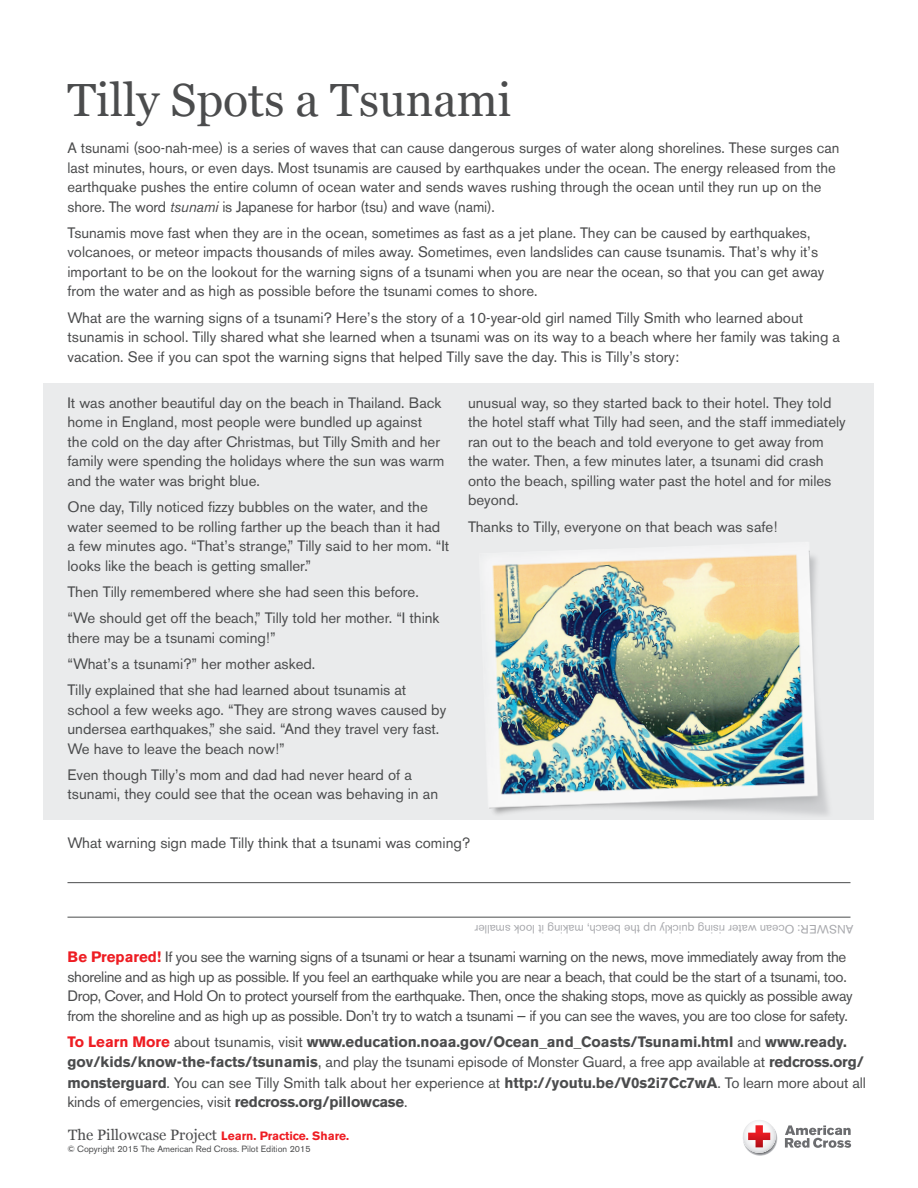
<style>
.page{position:relative;width:918px;height:1188px;background:#fff}
.page>*{position:absolute;margin:0;border:0;box-sizing:border-box;transform-origin:0 0}
.t1{font:46.5px "Georgia";color:#4b4c4d}
.t2{font:15px/19.5px "Akzidenz Grotesk BE";color:#4b4c4d}
.t3{font:15px/19.5px "Akzidenz Grotesk BE";letter-spacing:-.025em;color:#4b4c4d}
.t4{font:700 15px/19.5px "Akzidenz Grotesk BE";color:#4b4c4d}
.t5{font:12px "Akzidenz Grotesk BE";color:#a8a9ad}
.t6{font:700 12px "Akzidenz Grotesk BE";color:#ee1d23}
.t7{font:9px "Akzidenz Grotesk BE";color:#4b4c4d}
.s1{font-style:italic}
.s2{font-weight:700;color:#ee1d23}
.s3{color:#ee1d23}
.s4{font-weight:400}
.s5{font-weight:700}
.s6{font-family:"Georgia";font-weight:400;font-size:15px;color:#4b4c4d}
</style>
<div class="page">
<svg style="left:743px;top:1120px;width:109px;height:36px"></svg>
<div style="left:43px;top:383px;width:830px;height:437px;background:#eaebec"></div>
<hr style="left:68px;top:882px;width:782px;height:1px;background:#4b4c4d">
<hr style="left:68px;top:917px;width:782px;height:1px;background:#4b4c4d">
<img style="left:486px;top:549px;width:343px;height:266px">
<h1 class="t1" style="left:68px;top:66px;width:445px">Tilly Spots a Tsunami</h1>
<p class="t2" style="left:68px;top:138px;width:773px">A tsunami (soo-nah-mee) is a series of waves that can cause dangerous surges of water along shorelines. These surges can last minutes, hours, or even days. Most tsunamis are caused by earthquakes under the ocean. The energy released from the earthquake pushes the entire column of ocean water and sends waves rushing through the ocean until they run up on the shore. The word <span class="s1">tsunami</span> is Japanese for harbor (tsu) and wave (nami).</p>
<p class="t2" style="left:68px;top:223px;width:758px">Tsunamis move fast when they are in the ocean, sometimes as fast as a jet plane. They can be caused by earthquakes, volcanoes, or meteor impacts thousands of miles away. Sometimes, even landslides can cause tsunamis. That’s why it’s important to be on the lookout for the warning signs of a tsunami when you are near the ocean, so that you can get away from the water and as high as possible before the tsunami comes to shore.</p>
<p class="t2" style="left:68px;top:308px;width:774px">What are the warning signs of a tsunami? Here’s the story of a 10-year-old girl named Tilly Smith who learned about tsunamis in school. Tilly shared what she learned when a tsunami was on its way to a beach where her family was taking a vacation. See if you can spot the warning signs that helped Tilly save the day. This is Tilly’s story:</p>
<p class="t2" style="left:68px;top:393px;width:378px">It was another beautiful day on the beach in Thailand. Back home in England, most people were bundled up against the cold on the day after Christmas, but Tilly Smith and her family were spending the holidays where the sun was warm and the water was bright blue.</p>
<p class="t2" style="left:68px;top:497px;width:383px">One day, Tilly noticed fizzy bubbles on the water, and the water seemed to be rolling farther up the beach than it had a few minutes ago. “That’s strange,” Tilly said to her mom. “It looks like the beach is getting smaller.”</p>
<p class="t2" style="left:68px;top:579px;width:373px;line-height:26.2px">Then Tilly remembered where she had seen this before. “We should get off the beach,” Tilly told her mother. “I think</p>
<p class="t2" style="left:68px;top:624px;width:340px;line-height:26.2px">there may be a tsunami coming!”<br>“What’s a tsunami?” her mother asked.<br>Tilly explained that she had learned about tsunamis at</p>
<p class="t2" style="left:68px;top:700px;width:380px">school a few weeks ago. “They are strong waves caused by undersea earthquakes,” she said. “And they travel very fast.<br>We have to leave the beach now!”</p>
<p class="t2" style="left:68px;top:765px;width:372px">Even though Tilly’s mom and dad had never heard of a tsunami, they could see that the ocean was behaving in an</p>
<p class="t2" style="left:468px;top:393px;width:379px">unusual way, so they started back to their hotel. They told the hotel staff what Tilly had seen, and the staff immediately ran out to the beach and told everyone to get away from the water. Then, a few minutes later, a tsunami did crash onto the beach, spilling water past the hotel and for miles beyond.</p>
<p class="t2" style="left:468px;top:517px;width:311px">Thanks to Tilly, everyone on that beach was safe!</p>
<p class="t2" style="left:68px;top:833px;width:404px">What warning sign made Tilly think that a tsunami was coming?</p>
<p class="t5" style="left:854px;top:936px;width:380px;rotate:-180deg">ANSWER: Ocean water rising quickly up the beach, making it look smaller</p>
<p class="t3" style="left:68px;top:947px;width:787px"><span class="s2">Be Prepared!</span> If you see the warning signs of a tsunami or hear a tsunami warning on the news, move immediately away from the shoreline and as high up as possible. If you feel an earthquake while you are near a beach, that could be the start of a tsunami, too.<br>Drop, Cover, and Hold On to protect yourself from the earthquake. Then, once the shaking stops, move as quickly as possible away from the shoreline and as high up as possible. Don’t try to watch a tsunami — if you can see the waves, you are too close for safety.</p>
<p class="t4" style="left:68px;top:1032px;width:798px"><span class="s3">To Learn More</span> <span class="s4">about tsunamis, visit</span> www.education.noaa.gov/Ocean_and_Coasts/Tsunami.html <span class="s4">and</span> www.ready. gov/kids/know-the-facts/tsunamis<span class="s4">, and play the tsunami episode of Monster Guard, a free app available at</span> redcross.org/</p>
<p class="t2" style="left:68px;top:1073px;width:800px"><span class="s5">monsterguard</span>. You can see Tilly Smith talk about her experience at <span class="s5">http://youtu.be/V0s2i7Cc7wA</span>. To learn more about all kinds of emergencies, visit <span class="s5">redcross.org/pillowcase</span>.</p>
<p class="t6" style="left:68px;top:1129px;width:282px"><span class="s6">The Pillowcase Project</span> Learn. Practice. Share.</p>
<p class="t7" style="left:67px;top:1143px;width:245px">© Copyright 2015 The American Red Cross. Pilot Edition 2015</p>
</div>
